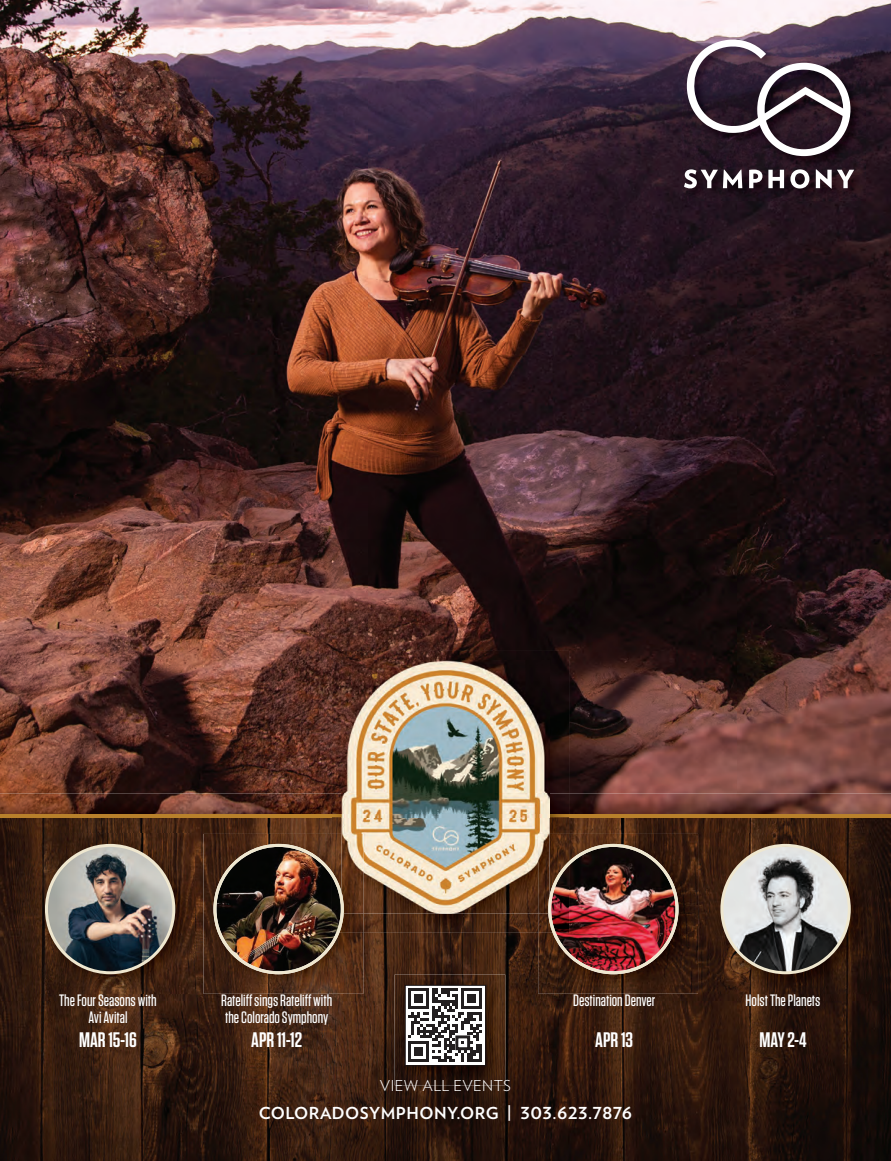
<style>
.page{position:relative;width:891px;height:1161px;background:#fff}
.page>*{position:absolute;margin:0;border:0;box-sizing:border-box;transform-origin:0 0}
.t1{font:600 21px "Tungsten";color:#fff}
.t2{font:500 16.5px/16.5px "Tungsten";color:#fff;text-align:center}
.t3{font:700 16.5px "Verlag";letter-spacing:.03em;color:#fff}
.t4{font:300 15px "Verlag";letter-spacing:.03em;color:#fff}
</style>
<div class="page">
<img style="left:0;top:0;width:891px;height:814px">
<img style="left:0;top:817px;width:891px;height:344px">
<img style="left:35px;top:834px;width:160px;height:160px">
<img style="left:46px;top:845px;width:128px;height:128px;border-radius:64px">
<div style="left:45px;top:844px;width:130px;height:130px;border:3px solid #efe7cf;border-radius:50%"></div>
<img style="left:203px;top:834px;width:160px;height:160px">
<img style="left:213px;top:844px;width:131px;height:130px">
<img style="left:710px;top:834px;width:160px;height:160px">
<img style="left:722px;top:846px;width:127px;height:127px">
<div style="left:720px;top:844px;width:131px;height:130px;border:3px solid #efe7cf;border-radius:50%"></div>
<img style="left:538px;top:834px;width:160px;height:160px">
<img style="left:682px;top:37px;width:183px;height:163px">
<svg style="left:684px;top:169px;width:58px;height:20px"></svg>
<svg style="left:749px;top:170px;width:13px;height:18px"></svg>
<svg style="left:768px;top:170px;width:16px;height:18px"></svg>
<svg style="left:790px;top:169px;width:19px;height:20px"></svg>
<svg style="left:816px;top:169px;width:38px;height:20px"></svg>
<svg style="left:686px;top:38px;width:164px;height:118px"></svg>
<hr style="left:0;top:814px;width:891px;height:3px;background:#b8802b">
<img style="left:332px;top:651px;width:237px;height:282px">
<img style="left:332px;top:834px;width:31px;height:99px">
<img style="left:332px;top:872px;width:12px;height:61px">
<img style="left:538px;top:834px;width:31px;height:99px">
<img style="left:342px;top:661px;width:207px;height:253px">
<img style="left:342px;top:834px;width:21px;height:80px">
<img style="left:342px;top:892px;width:2px;height:22px">
<img style="left:538px;top:834px;width:11px;height:80px">
<img style="left:548px;top:844px;width:131px;height:130px">
<img style="left:395px;top:975px;width:110px;height:110px">
<div style="left:405px;top:985px;width:80px;height:80px;background:linear-gradient(to right,#fff,#fff)"></div>
<svg style="left:409px;top:989px;width:73px;height:73px"></svg>
<div style="left:414px;top:1047px;width:9px;height:9px;background:#231f20"></div>
<div style="left:405px;top:985px;width:81px;height:81px;border:1px solid #191315"></div>
<p class="t2" style="left:59px;top:993px;width:99px">The Four Seasons with<br>Avi Avital</p>
<p class="t1" style="left:79px;top:1029px;width:59px">MAR 15-16</p>
<p class="t2" style="left:221px;top:993px;width:112px;text-align:left">Rateliff sings Rateliff with the Colorado Symphony</p>
<p class="t1" style="left:251px;top:1029px;width:52px">APR 11-12</p>
<p class="t4" style="left:380px;top:1075px;width:133px">VIEW ALL EVENTS</p>
<p class="t2" style="left:573px;top:993px;width:84px">Destination Denver</p>
<p class="t1" style="left:595px;top:1029px;width:39px">APR 13</p>
<p class="t3" style="left:259px;top:1100px;width:375px">COLORADOSYMPHONY.ORG | 303.623.7876</p>
<p class="t2" style="left:746px;top:993px;width:76px">Holst The Planets</p>
<p class="t1" style="left:759px;top:1029px;width:49px">MAY 2-4</p>
</div>
